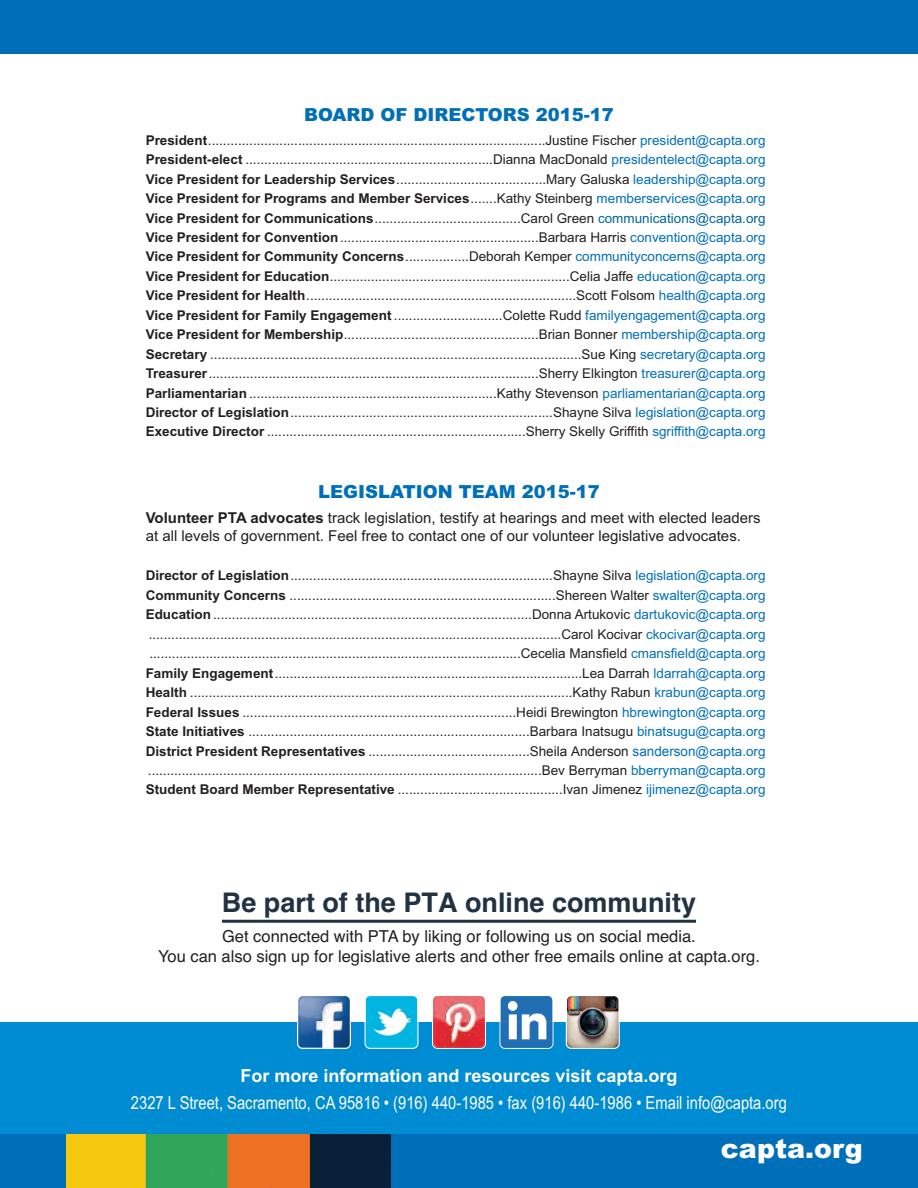
<style>
.page{position:relative;width:918px;height:1188px;background:#fff}
.page>*{position:absolute;margin:0;border:0;box-sizing:border-box;transform-origin:0 0}
.t1{font:700 27px "Helvetica";color:#213242}
.t2{font:900 27px "Arial";color:#fff}
.t3{font:18px "Arial Narrow";color:#fff}
.t4{font:900 18px "Arial";color:#006fba}
.t5{font:700 18px "Arial";color:#fff}
.t6{font:16.5px/19.5px "Helvetica";color:#231f20;text-align:center}
.t7{font:15px/18px "Arial";color:#231f20}
.t8{font:13.5px/19.5px "Arial";color:#231f20;text-align:justify}
.s1{font-weight:700}
.s2{color:#006fba}
.s3{color:#00649e}
</style>
<div class="page">
<div style="left:0;top:1022px;width:918px;height:160px;background:#008cd2"></div>
<div style="left:0;top:0;width:918px;height:54px;background:#006fba"></div>
<hr style="left:222px;top:920px;width:474px;height:3px;background:#213242">
<svg style="left:297px;top:996px;width:54px;height:53px;background:#7394bc"></svg>
<svg style="left:364px;top:996px;width:54px;height:53px;background:#3ec5e6"></svg>
<svg style="left:432px;top:1000px;width:54px;height:49px;background:#e67478"></svg>
<img style="left:433px;top:996px;width:52px;height:4px">
<img style="left:433px;top:1043px;width:52px;height:5px">
<svg style="left:499px;top:999px;width:54px;height:50px;background:#6fa2cd"></svg>
<img style="left:501px;top:996px;width:51px;height:4px">
<img style="left:501px;top:1043px;width:51px;height:5px">
<img style="left:566px;top:996px;width:54px;height:53px">
<div style="left:0;top:1134px;width:918px;height:54px;background:#006fba"></div>
<img style="left:67px;top:1134px;width:324px;height:54px">
<h2 class="t4" style="left:304px;top:104px;width:311px">BOARD OF DIRECTORS 2015-17</h2>
<p class="t8" style="left:146px;top:130px;width:621px"><span class="s1">President</span>..........................................................................................Justine Fischer <span class="s2">president@capta.org </span><span class="s1">President-elect</span> ..................................................................Dianna MacDonald <span class="s2">presidentelect@capta.org </span><span class="s1">Vice President for Leadership Services</span>........................................Mary Galuska <span class="s2">leadership@capta.org </span><span class="s1">Vice President for Programs and Member Services</span>.......Kathy Steinberg <span class="s2">memberservices@capta.org </span><span class="s1">Vice President for Communications</span>.......................................Carol Green <span class="s3">communications@capta.org </span><span class="s1">Vice President for Convention</span>.....................................................Barbara Harris <span class="s2">convention@capta.org </span><span class="s1">Vice President for Community Concerns</span>.................Deborah Kemper <span class="s2">communityconcerns@capta.org </span><span class="s1">Vice President for Education</span>................................................................Celia Jaffe <span class="s2">education@capta.org </span><span class="s1">Vice President for Health</span>........................................................................Scott Folsom <span class="s2">health@capta.org </span><span class="s1">Vice President for Family Engagement</span> .............................Colette Rudd <span class="s2">familyengagement@capta.org </span><span class="s1">Vice President for Membership</span>....................................................Brian Bonner <span class="s2">membership@capta.org </span><span class="s1">Secretary</span> ...................................................................................................Sue King <span class="s2">secretary@capta.org </span><span class="s1">Treasurer</span>........................................................................................Sherry Elkington <span class="s2">treasurer@capta.org </span><span class="s1">Parliamentarian</span> ..................................................................Kathy Stevenson <span class="s2">parliamentarian@capta.org </span><span class="s1">Director of Legislation</span>......................................................................Shayne Silva <span class="s2">legislation@capta.org </span><span class="s1">Executive Director</span> .....................................................................Sherry Skelly Griffith <span class="s2">sgriffith@capta.org</span></p>
<h2 class="t4" style="left:318px;top:481px;width:283px">LEGISLATION TEAM 2015-17</h2>
<p class="t7" style="left:146px;top:509px;width:616px"><span class="s1">Volunteer PTA advocates</span> track legislation, testify at hearings and meet with elected leaders at all levels of government. Feel free to contact one of our volunteer legislative advocates.</p>
<p class="t8" style="left:146px;top:566px;width:621px"><span class="s1">Director of Legislation</span>......................................................................Shayne Silva <span class="s2">legislation@capta.org </span><span class="s1">Community Concerns</span> .......................................................................Shereen Walter <span class="s2">swalter@capta.org </span><span class="s1">Education</span> .....................................................................................Donna Artukovic <span class="s2">dartukovic@capta.org </span>..............................................................................................................Carol Kocivar <span class="s2">ckocivar@capta.org </span>...................................................................................................Cecelia Mansfield <span class="s2">cmansfield@capta.org </span><span class="s1">Family Engagement</span>..................................................................................Lea Darrah <span class="s2">ldarrah@capta.org </span><span class="s1">Health</span> ......................................................................................................Kathy Rabun <span class="s2">krabun@capta.org </span><span class="s1">Federal Issues</span> .........................................................................Heidi Brewington <span class="s2">hbrewington@capta.org </span><span class="s1">State Initiatives</span> ...........................................................................Barbara Inatsugu <span class="s2">binatsugu@capta.org </span><span class="s1">District President Representatives</span> ...........................................Sheila Anderson <span class="s2">sanderson@capta.org</span></p>
<p class="t8" style="left:146px;top:760px;width:621px">.........................................................................................................Bev Berryman <span class="s2">bberryman@capta.org<br></span><span class="s1">Student Board Member Representative</span> ............................................Ivan Jimenez <span class="s2">ijimenez@capta.org</span></p>
<h1 class="t1" style="left:222px;top:887px;width:476px">Be part of the PTA online community</h1>
<p class="t6" style="left:158px;top:927px;width:603px">Get connected with PTA by liking or following us on social media.<br>You can also sign up for legislative alerts and other free emails online at capta.org.</p>
<h2 class="t5" style="left:240px;top:1066px;width:439px">For more information and resources visit capta.org</h2>
<h2 class="t3" style="left:131px;top:1093px;width:658px">2327 L Street, Sacramento, CA 95816 • (916) 440-1985 • fax (916) 440-1986 • Email info@capta.org</h2>
<h1 class="t2" style="left:721px;top:1133px;width:143px">capta.org</h1>
</div>
